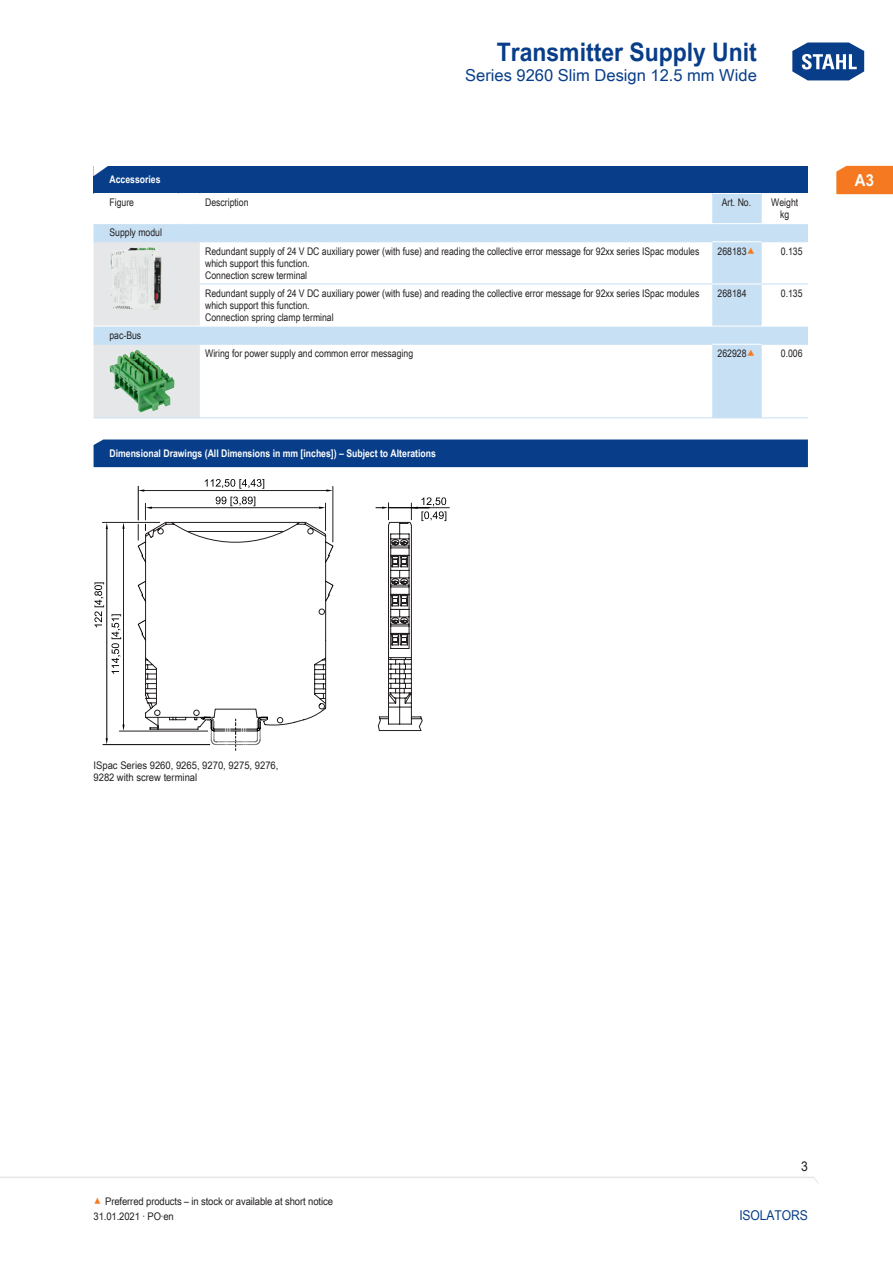
<style>
.page{position:relative;width:893px;height:1263px;background:#fff}
.page>*{position:absolute;margin:0;border:0;box-sizing:border-box;transform-origin:0 0}
.t1{font:700 25.5px "Arial Unicode MS";color:#083e89;scale:.9 1}
.TabHeader1stColumn{font:700 24px "Arial Unicode MS";color:#fff;scale:1.45 1}
.t2{font:16.5px "Arial Unicode MS";color:#083e89}
.t3{font:700 16.5px "Arial Unicode MS";color:#fff;scale:.9 1}
.t4{font:13.5px "Arial Unicode MS";letter-spacing:-.01em;color:#083e89;scale:.9 1}
.t5{font:13.5px "Arial Unicode MS";color:#231f20;scale:.9 1}
.TabBodyLeft{font:10.5px/12px "Arial Unicode MS";color:#231f20;scale:.83 1}
.TabBodyLeft-2{font:10.5px/15px "Arial Unicode MS";color:#231f20;scale:.9 1}
.TabHeader1stColumn-2{font:700 10.5px "Arial Unicode MS";color:#fff;scale:.83 1}
.TabBodyLeftWhiteRule{font:10.5px "Arial Unicode MS";color:#231f20;scale:.83 1}
.TabBody1stColumnTitl{font:10.5px "Arial Unicode MS";color:#231f20;scale:.83 1}
.TabBodyCenter{font:10.5px/12px "Arial Unicode MS";color:#231f20;text-align:center;scale:.83 1}
.TabBodyRight{font:10.5px "Arial Unicode MS";color:#231f20;scale:.83 1}
.TabBody1stColumn{font:10.5px "Arial Unicode MS";color:#231f20;scale:.83 1}
.s1{font-size:14.85px;color:#f47921}
.s2{font-size:15px;color:#f47921}
</style>
<div class="page">
<svg style="left:792px;top:42px;width:73px;height:39px"></svg>
<svg style="left:0;top:1176px;width:818px;height:7px"></svg>
<div style="left:836px;top:166px;width:57px;height:28px;background:#f47921"></div>
<div style="left:94px;top:166px;width:714px;height:27px;background:#083e89"></div>
<svg style="left:94px;top:194px;width:714px;height:223px"></svg>
<svg style="left:761px;top:194px;width:1px;height:29px"></svg>
<hr style="left:94px;top:223px;width:85px;height:1px;background:#fff">
<svg style="left:179px;top:223px;width:21px;height:1px"></svg>
<hr style="left:200px;top:223px;width:512px;height:1px;background:#fff">
<hr style="left:712px;top:223px;width:49px;height:1px;background:#fff">
<hr style="left:761px;top:223px;width:47px;height:1px;background:#fff">
<hr style="left:200px;top:241px;width:512px;height:1px;background:#c7e0f3">
<hr style="left:761px;top:241px;width:47px;height:1px;background:#c7e0f3">
<hr style="left:761px;top:242px;width:1px;height:42px;background:#c7e0f3">
<hr style="left:200px;top:284px;width:512px;height:1px;background:#c7e0f3">
<hr style="left:761px;top:284px;width:47px;height:1px;background:#c7e0f3">
<hr style="left:761px;top:284px;width:1px;height:42px;background:#c7e0f3">
<hr style="left:200px;top:326px;width:512px;height:1px;background:#fff">
<hr style="left:712px;top:326px;width:49px;height:1px;background:#fff">
<hr style="left:761px;top:326px;width:47px;height:1px;background:#fff">
<svg style="left:94px;top:241px;width:106px;height:177px;background:#e0e5eb"></svg>
<hr style="left:200px;top:344px;width:512px;height:1px;background:#c7e0f3">
<hr style="left:200px;top:417px;width:512px;height:1px;background:#c7e0f3">
<hr style="left:712px;top:417px;width:49px;height:1px;background:#c7e0f3">
<hr style="left:761px;top:344px;width:47px;height:1px;background:#c7e0f3">
<hr style="left:761px;top:417px;width:47px;height:1px;background:#c7e0f3">
<hr style="left:761px;top:345px;width:1px;height:72px;background:#c7e0f3">
<img style="left:110px;top:247px;width:51px;height:63px">
<hr style="left:712px;top:241px;width:49px;height:1px;background:#fff">
<hr style="left:712px;top:284px;width:49px;height:1px;background:#fff">
<img style="left:110px;top:350px;width:64px;height:62px">
<hr style="left:712px;top:344px;width:49px;height:1px;background:#fff">
<hr style="left:333px;top:486px;width:1px;height:56px;background:#231f20">
<hr style="left:411px;top:507px;width:38px;height:1px;background:#231f20">
<hr style="left:102px;top:522px;width:58px;height:1px;background:#231f20">
<hr style="left:123px;top:527px;width:1px;height:199px;background:#231f20">
<hr style="left:119px;top:731px;width:89px;height:1px;background:#231f20">
<svg style="left:145px;top:522px;width:189px;height:208px"></svg>
<svg style="left:112px;top:614px;width:9px;height:60px"></svg>
<svg style="left:122px;top:522px;width:3px;height:7px"></svg>
<svg style="left:122px;top:725px;width:3px;height:6px"></svg>
<svg style="left:376px;top:497px;width:70px;height:234px"></svg>
<svg style="left:203px;top:717px;width:65px;height:33px"></svg>
<hr style="left:103px;top:744px;width:107px;height:1px;background:#000">
<svg style="left:106px;top:738px;width:2px;height:7px"></svg>
<hr style="left:107px;top:528px;width:1px;height:211px;background:#000">
<svg style="left:94px;top:582px;width:10px;height:45px"></svg>
<svg style="left:138px;top:479px;width:195px;height:162px"></svg>
<div style="left:94px;top:439px;width:714px;height:28px;background:#083e89"></div>
<h1 class="t1" style="left:497px;top:33px;width:291px">Transmitter Supply Unit</h1>
<h3 class="t2" style="left:465px;top:63px;width:293px">Series 9260 Slim Design 12.5 mm Wide</h3>
<p class="TabHeader1stColumn" style="left:90px;top:154px;width:16px">◤</p>
<p class="TabHeader1stColumn-2" style="left:109px;top:172px;width:63px">Accessories</p>
<p class="TabBody1stColumn" style="left:109px;top:195px;width:31px">Figure</p>
<p class="TabBodyLeft" style="left:205px;top:196px;width:54px">Description</p>
<p class="TabBodyCenter" style="left:722px;top:196px;width:37px">Art. No.</p>
<p class="TabBodyCenter" style="left:771px;top:196px;width:34px">Weight kg</p>
<p class="TabBody1stColumnTitl" style="left:109px;top:225px;width:65px">Supply modul</p>
<p class="TabBodyLeft" style="left:205px;top:245px;width:597px">Redundant supply of 24 V DC auxiliary power (with fuse) and reading the collective error message for 92xx series ISpac modules which support this function.</p>
<p class="TabBodyLeft" style="left:205px;top:269px;width:124px">Connection screw terminal</p>
<p class="TabBodyLeftWhiteRule" style="left:718px;top:243px;width:47px">268183<span class="s1">▲</span></p>
<p class="TabBodyRight" style="left:781px;top:243px;width:28px">0.135</p>
<p class="TabBody1stColumnTitl" style="left:109px;top:328px;width:40px">pac-Bus</p>
<p class="TabBodyLeft" style="left:205px;top:287px;width:597px">Redundant supply of 24 V DC auxiliary power (with fuse) and reading the collective error message for 92xx series ISpac modules which support this function.</p>
<p class="TabBodyLeft" style="left:205px;top:311px;width:156px">Connection spring clamp terminal</p>
<p class="TabBodyLeftWhiteRule" style="left:718px;top:285px;width:36px">268184</p>
<p class="TabBodyRight" style="left:781px;top:285px;width:28px">0.135</p>
<p class="TabBodyLeft" style="left:205px;top:347px;width:252px">Wiring for power supply and common error messaging</p>
<p class="TabBodyLeftWhiteRule" style="left:718px;top:346px;width:47px">262928<span class="s1">▲</span></p>
<p class="TabBodyRight" style="left:781px;top:346px;width:28px">0.006</p>
<p class="TabHeader1stColumn-2" style="left:109px;top:446px;width:395px">Dimensional Drawings (All Dimensions in mm [inches]) – Subject to Alterations</p>
<h3 class="t3" style="left:855px;top:168px;width:23px">A3</h3>
<p class="TabBodyLeft-2" style="left:94px;top:759px;width:207px;line-height:12px">ISpac Series 9260, 9265, 9270, 9275, 9276,<br>9282 with screw terminal</p>
<p class="TabBodyLeft-2" style="left:94px;top:1193px;width:267px"><span class="s2">▲</span> Preferred products – in stock or available at short notice<br>31.01.2021 · PO·en</p>
<p class="t5" style="left:801px;top:1157px;width:9px">3</p>
<p class="t4" style="left:739px;top:1205px;width:75px">Iso lato rs</p>
</div>
